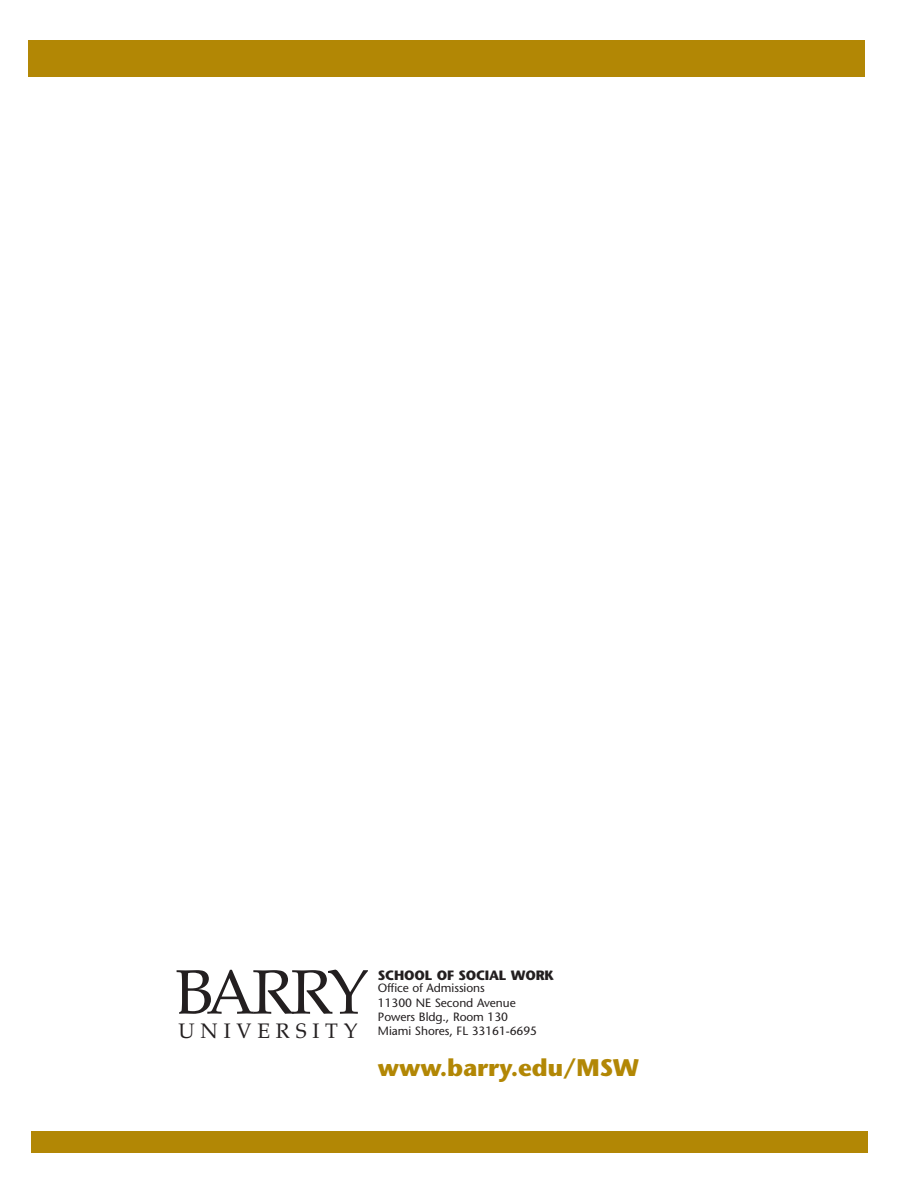
<style>
.page{position:relative;width:918px;height:1188px;background:#fff}
.page>*{position:absolute;margin:0;border:0;box-sizing:border-box;transform-origin:0 0}
.t1{font:62.85px "Palatino";letter-spacing:-.07em;color:#231f20}
.t2{font:700 24px "Stone Sans";letter-spacing:-.005em;color:#b28705}
.t3{font:21px "Palatino";letter-spacing:.275em;color:#231f20}
.t4{font:700 13.5px "Stone Sans";letter-spacing:-.015em;color:#231f20}
.t5{font:12px/14.4px "Stone Sans";letter-spacing:-.005em;color:#231f20}
</style>
<div class="page">
<div style="left:32px;top:1131px;width:836px;height:22px;background:#b28705"></div>
<div style="left:28px;top:41px;width:837px;height:36px;background:#b28705"></div>
<h1 class="t1" style="left:176px;top:955px;width:195px">BARRY</h1>
<p class="t4" style="left:378px;top:970px;width:178px">SCHOOL OF SOCIAL WORK</p>
<p class="t5" style="left:378px;top:982px;width:161px">Office of Admissions<br>11300 NE Second Avenue<br>Powers Bldg., Room 130<br>Miami Shores, FL 33161-6695</p>
<h2 class="t2" style="left:378px;top:1058px;width:263px">www.barry.edu/MSW</h2>
<h3 class="t3" style="left:179px;top:1018px;width:181px">UNIVERSITY</h3>
</div>
